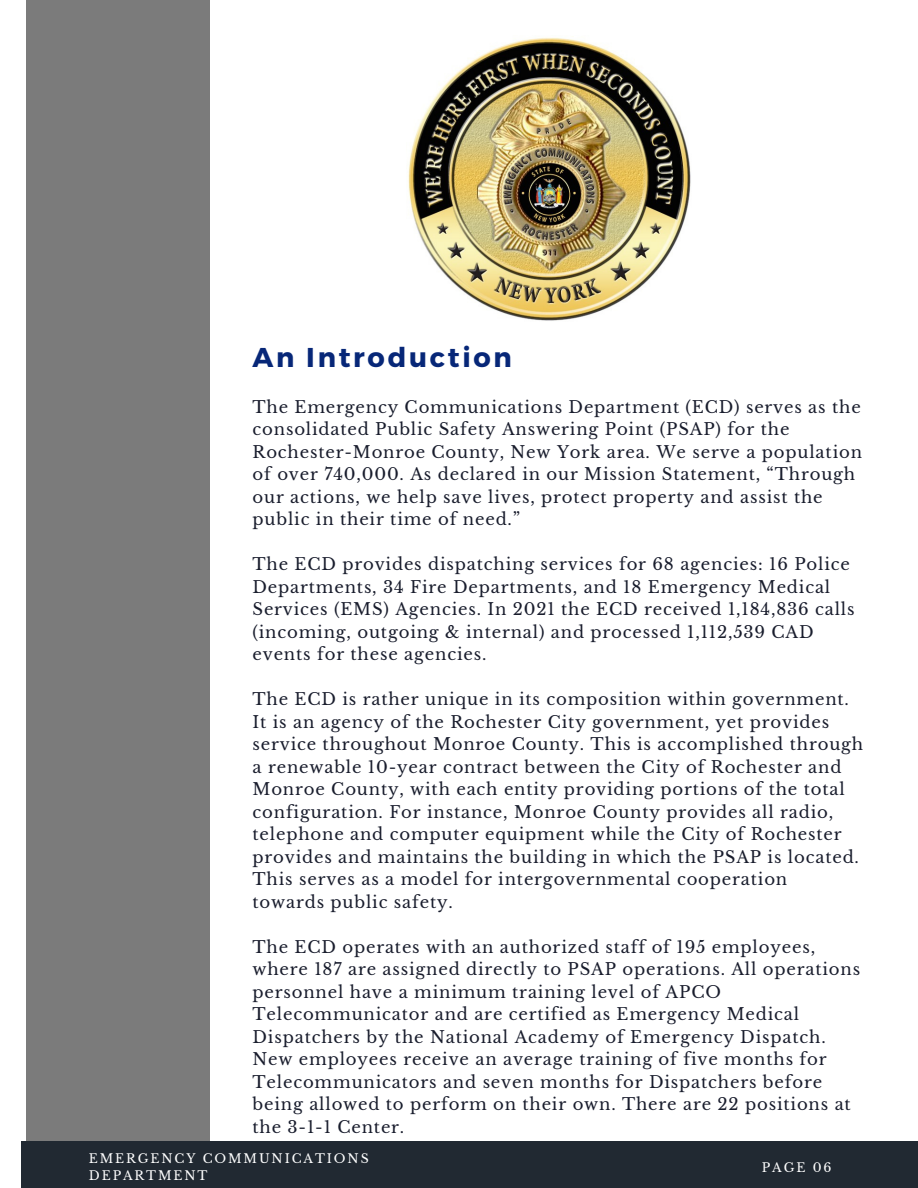
<style>
.page{position:relative;width:918px;height:1188px;background:#fff}
.page>*{position:absolute;margin:0;border:0;box-sizing:border-box;transform-origin:0 0}
.t1{font:700 27.3px "Montserrat";letter-spacing:.1em;color:#072778}
.t2{font:16.5px/22.5px "Libre Baskerville";letter-spacing:.05em;color:#191d2d}
.t3{font:12.45px/17px "Libre Baskerville";letter-spacing:.15em;color:#fff}
</style>
<div class="page">
<div style="left:26px;top:0;width:183px;height:1188px;background:#7b7b7b"></div>
<div style="left:21px;top:1142px;width:897px;height:46px;background:#212932"></div>
<img style="left:408px;top:36px;width:283px;height:285px">
<h1 class="t1" style="left:253px;top:340px;width:261px">An Introduction</h1>
<p class="t2" style="left:253px;top:396px;width:611px">The Emergency Communications Department (ECD) serves as the consolidated Public Safety Answering Point (PSAP) for the Rochester-Monroe County, New York area. We serve a population of over 740,000. As declared in our Mission Statement, “Through our actions, we help save lives, protect property and assist the public in their time of need.”</p>
<p class="t2" style="left:253px;top:553px;width:604px">The ECD provides dispatching services for 68 agencies: 16 Police Departments, 34 Fire Departments, and 18 Emergency Medical Services (EMS) Agencies. In 2021 the ECD received 1,184,836 calls (incoming, outgoing &amp; internal) and processed 1,112,539 CAD events for these agencies.</p>
<p class="t2" style="left:253px;top:688px;width:612px">The ECD is rather unique in its composition within government.<br>It is an agency of the Rochester City government, yet provides service throughout Monroe County. This is accomplished through a renewable 10-year contract between the City of Rochester and Monroe County, with each entity providing portions of the total configuration. For instance, Monroe County provides all radio, telephone and computer equipment while the City of Rochester provides and maintains the building in which the PSAP is located.<br>This serves as a model for intergovernmental cooperation<br>towards public safety.</p>
<p class="t2" style="left:253px;top:936px;width:609px">The ECD operates with an authorized staff of 195 employees, where 187 are assigned directly to PSAP operations. All operations personnel have a minimum training level of APCO Telecommunicator and are certified as Emergency Medical Dispatchers by the National Academy of Emergency Dispatch.<br>New employees receive an average training of five months for Telecommunicators and seven months for Dispatchers before being allowed to perform on their own. There are 22 positions at the 3-1-1 Center.</p>
<p class="t3" style="left:89px;top:1150px;width:281px">EMERGENCY COMMUNICATIONS<br>DEPARTMENT</p>
<p class="t3" style="left:762px;top:1159px;width:71px">PAGE 06</p>
</div>
